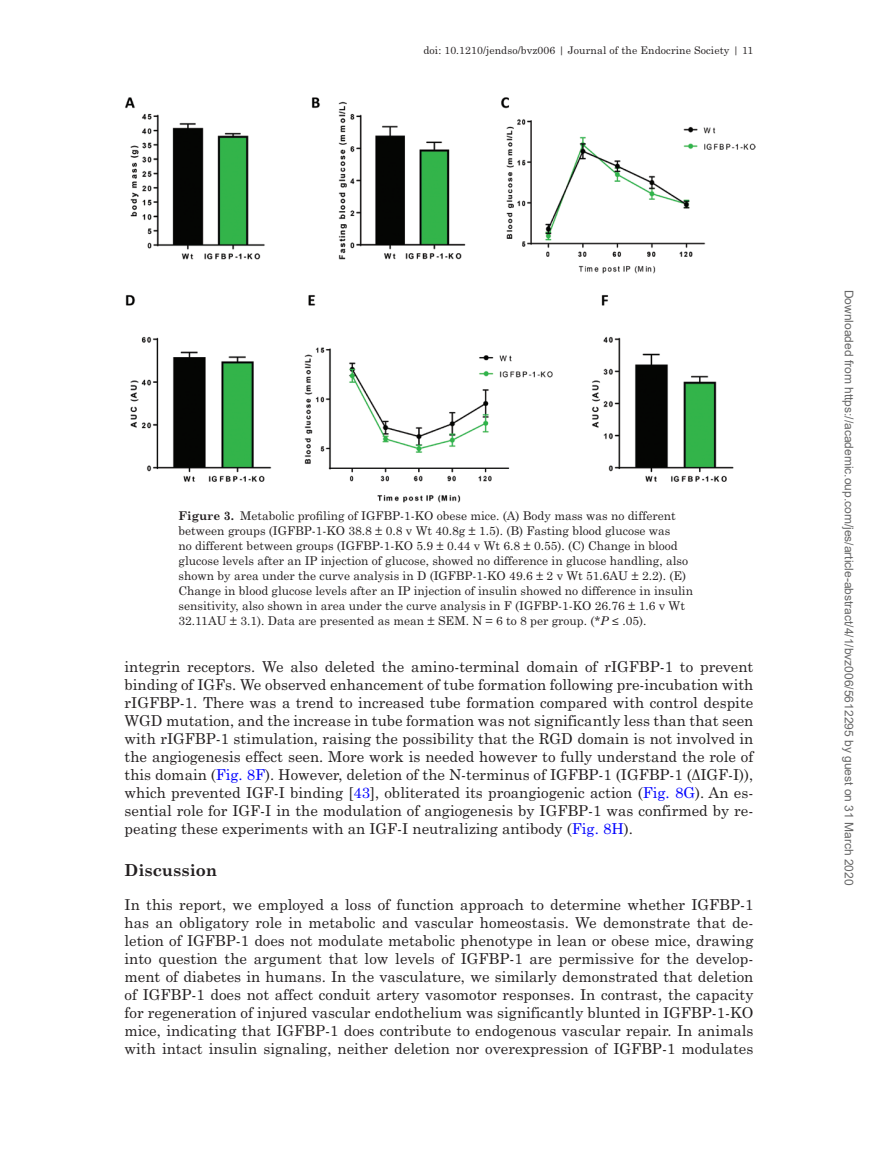
<style>
.page{position:relative;width:878px;height:1175px;background:#fff}
.page>*{position:absolute;margin:0;border:0;box-sizing:border-box;transform-origin:0 0}
.t1{font:700 16.5px "Century Schoolbook Std";color:#231f20}
.t2{font:15px/18px "Century Schoolbook Std";color:#231f20;text-align:justify}
.t3{font:12px/15px "Century Schoolbook Std";color:#231f20}
.t4{font:12px "Arial";color:#666}
.t5{font:10.5px "Century Schoolbook Std";letter-spacing:.01em;color:#231f20}
.s1{font-weight:700}
.s2{font-style:italic}
.s3{color:#00f}
</style>
<div class="page">
<img style="left:125px;top:97px;width:629px;height:405px">
<p class="t5" style="left:423px;top:44px;width:331px">doi: 10.1210/jendso/bvz006 | Journal of the Endocrine Society | 11</p>
<p class="t3" style="left:178px;top:507px;width:516px"><span class="s1">Figure 3.</span> Metabolic profiling of IGFBP-1-KO obese mice. (A) Body mass was no different between groups (IGFBP-1-KO 38.8 ± 0.8 v Wt 40.8g ± 1.5). (B) Fasting blood glucose was<br>no different between groups (IGFBP-1-KO 5.9 ± 0.44 v Wt 6.8 ± 0.55). (C) Change in blood glucose levels after an IP injection of glucose, showed no difference in glucose handling, also shown by area under the curve analysis in D (IGFBP-1-KO 49.6 ± 2 v Wt 51.6AU ± 2.2). (E)<br>Change in blood glucose levels after an IP injection of insulin showed no difference in insulin sensitivity, also shown in area under the curve analysis in F (IGFBP-1-KO 26.76 ± 1.6 v Wt 32.11AU ± 3.1). Data are presented as mean ± SEM. N = 6 to 8 per group. (*<span class="s2">P</span> ≤ .05).</p>
<p class="t2" style="left:124px;top:657px;width:630px">integrin receptors. We also deleted the amino-terminal domain of rIGFBP-1 to prevent binding of IGFs. We observed enhancement of tube formation following pre-incubation with rIGFBP-1. There was a trend to increased tube formation compared with control despite WGD mutation, and the increase in tube formation was not significantly less than that seen with rIGFBP-1 stimulation, raising the possibility that the RGD domain is not involved in the angiogenesis effect seen. More work is needed however to fully understand the role of this domain (<span class="s3">Fig. 8F</span>). However, deletion of the N-terminus of IGFBP-1 (IGFBP-1 (ΔIGF-I)), which prevented IGF-I binding [<span class="s3">43</span>], obliterated its proangiogenic action (<span class="s3">Fig. 8G</span>). An es&shy;sential role for IGF-I in the modulation of angiogenesis by IGFBP-1 was confirmed by re&shy;peating these experiments with an IGF-I neutralizing antibody (<span class="s3">Fig. 8H</span>).</p>
<p class="t1" style="left:124px;top:859px;width:94px">Discussion</p>
<p class="t2" style="left:124px;top:895px;width:630px">In this report, we employed a loss of function approach to determine whether IGFBP-1 has an obligatory role in metabolic and vascular homeostasis. We demonstrate that de&shy;letion of IGFBP-1 does not modulate metabolic phenotype in lean or obese mice, drawing into question the argument that low levels of IGFBP-1 are permissive for the develop&shy;ment of diabetes in humans. In the vasculature, we similarly demonstrated that deletion of IGFBP-1 does not affect conduit artery vasomotor responses. In contrast, the capacity for regeneration of injured vascular endothelium was significantly blunted in IGFBP-1-KO mice, indicating that IGFBP-1 does contribute to endogenous vascular repair. In animals with intact insulin signaling, neither deletion nor overexpression of IGFBP-1 modulates</p>
<p class="t4" style="left:853px;top:290px;width:597px;rotate:90deg">Downloaded from https://academic.oup.com/jes/article-abstract/4/1/bvz006/5612295 by guest on 31 March 2020</p>
</div>
